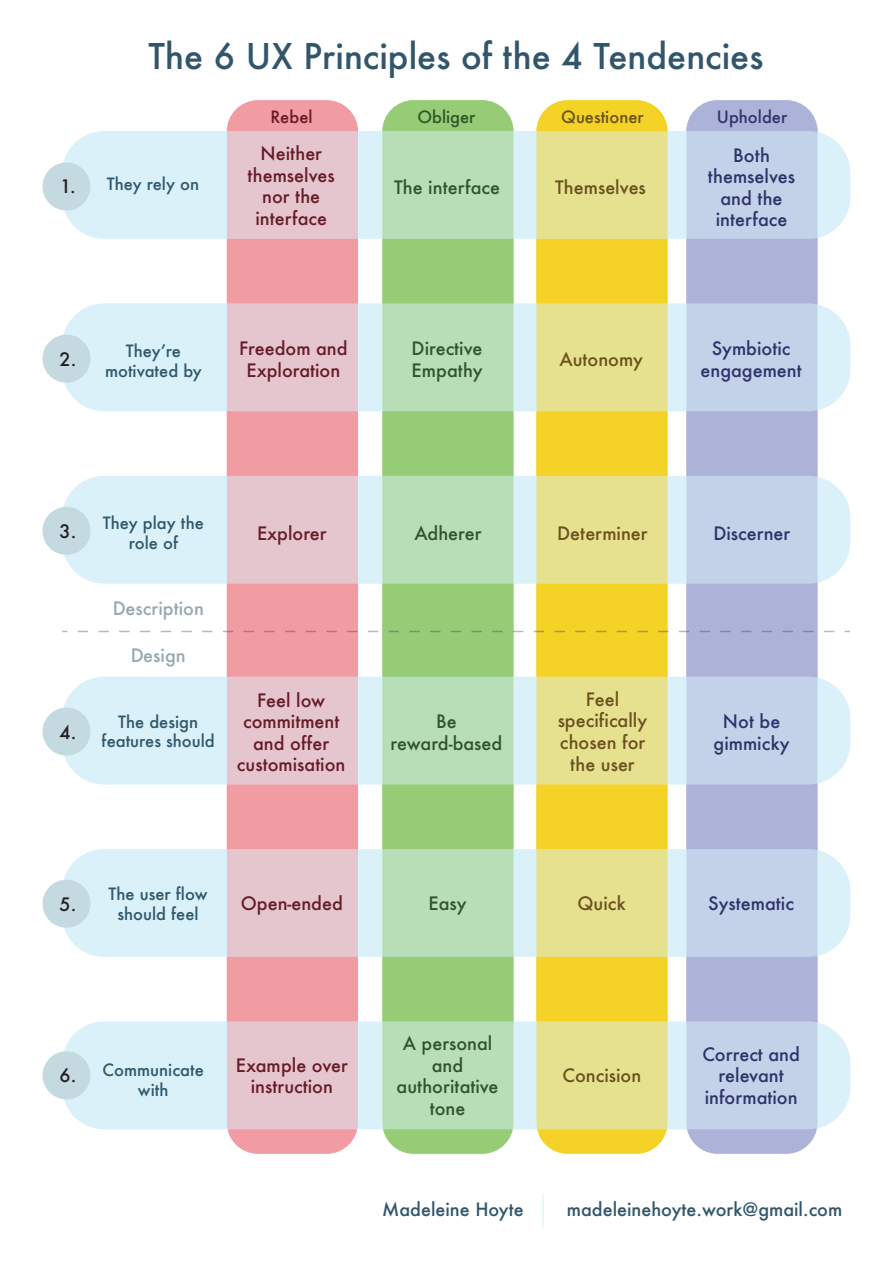
<style>
.page{position:relative;width:893px;height:1263px;background:#fff}
.page>*{position:absolute;margin:0;border:0;box-sizing:border-box;transform-origin:0 0}
.t1{font:500 34.5px "Futura";color:#31566c}
.t2{font:500 18px/21.6px "Futura";color:#671b28;text-align:center}
.t3{font:500 18px/21.6px "Futura";color:#2f336b;text-align:center}
.t4{font:500 18px/21.6px "Futura";color:#305528;text-align:center}
.t5{font:500 18px/21.6px "Futura";color:#6b511f;text-align:center}
.t6{font:500 18px "Futura";color:#31566c}
.t7{font:500 18px "Futura";color:#231f20}
.t8{font:500 16.5px/19.8px "Futura";color:#30576c;text-align:center}
.t9{font:500 16.5px "Futura";color:#6b511f}
.t10{font:500 16.5px "Futura";color:#2f336b}
.t11{font:500 16.5px "Futura";color:#305528}
.t12{font:500 16.5px "Futura";color:#671b28}
.s1{font-size:18px;color:#231f20}
</style>
<div class="page">
<div style="left:62px;top:131px;width:788px;height:108px;background:#daf1f9;border-radius:42px"></div>
<div style="left:43px;top:162px;width:47px;height:49px;background:#c4d9e0;border-radius:50%"></div>
<div style="left:62px;top:476px;width:788px;height:108px;background:#daf1f9;border-radius:42px"></div>
<div style="left:43px;top:507px;width:47px;height:48px;background:#c4d9e0;border-radius:50%"></div>
<div style="left:62px;top:1021px;width:788px;height:108px;background:#daf1f9;border-radius:42px"></div>
<div style="left:43px;top:1051px;width:47px;height:48px;background:#c4d9e0;border-radius:50%"></div>
<div style="left:62px;top:849px;width:788px;height:108px;background:#daf1f9;border-radius:42px"></div>
<div style="left:43px;top:880px;width:47px;height:48px;background:#c4d9e0;border-radius:50%"></div>
<div style="left:62px;top:677px;width:788px;height:107px;background:#daf1f9;border-radius:42px"></div>
<div style="left:43px;top:707px;width:47px;height:48px;background:#c4d9e0;border-radius:50%"></div>
<div style="left:62px;top:303px;width:788px;height:108px;background:#daf1f9;border-radius:42px"></div>
<div style="left:43px;top:335px;width:47px;height:48px;background:#c4d9e0;border-radius:50%"></div>
<svg style="left:382px;top:100px;width:131px;height:1054px;background:#aad79e"></svg>
<svg style="left:536px;top:100px;width:132px;height:1054px;background:#ebdb67"></svg>
<svg style="left:686px;top:100px;width:131px;height:1054px;background:#bac5e2"></svg>
<svg style="left:227px;top:100px;width:131px;height:1054px;background:#e9b5bd"></svg>
<svg style="left:78px;top:631px;width:757px;height:1px"></svg>
<hr style="left:542px;top:1194px;width:1px;height:34px;background:#daf1f9">
<h1 class="t1" style="left:149px;top:32px;width:616px">The 6 UX Principles of the 4 Tendencies</h1>
<p class="t8" style="left:60px;top:174px;width:141px"><span class="s1">1.</span> They rely on</p>
<p class="t12" style="left:271px;top:106px;width:43px">Rebel</p>
<p class="t11" style="left:417px;top:106px;width:60px">Obliger</p>
<p class="t9" style="left:561px;top:106px;width:84px">Questioner</p>
<p class="t10" style="left:717px;top:106px;width:72px">Upholder</p>
<p class="t2" style="left:248px;top:142px;width:89px">Neither themselves nor the interface</p>
<p class="t4" style="left:394px;top:176px;width:107px">The interface</p>
<p class="t5" style="left:555px;top:176px;width:92px">Themselves</p>
<p class="t3" style="left:708px;top:144px;width:89px">Both themselves and the interface</p>
<p class="t7" style="left:60px;top:347px;width:18px">2.</p>
<p class="t8" style="left:105px;top:340px;width:98px">Theyʼre motivated by</p>
<p class="t2" style="left:239px;top:338px;width:110px">Freedom and<br>Exploration</p>
<p class="t4" style="left:412px;top:338px;width:72px;text-align:left">Directive<br>Empathy</p>
<p class="t5" style="left:559px;top:348px;width:85px">Autonomy</p>
<p class="t3" style="left:700px;top:338px;width:103px">Symbiotic engagement</p>
<p class="t7" style="left:60px;top:519px;width:18px">3.</p>
<p class="t8" style="left:103px;top:512px;width:103px">They play the role of</p>
<p class="t6" style="left:112px;top:596px;width:93px">Description</p>
<p class="t6" style="left:130px;top:642px;width:57px">Design</p>
<p class="t7" style="left:60px;top:719px;width:18px">4.</p>
<p class="t8" style="left:102px;top:711px;width:115px">The design features should</p>
<p class="t2" style="left:257px;top:522px;width:71px">Explorer</p>
<p class="t4" style="left:414px;top:522px;width:69px">Adherer</p>
<p class="t5" style="left:557px;top:522px;width:92px">Determiner</p>
<p class="t3" style="left:713px;top:522px;width:78px">Discerner</p>
<p class="t2" style="left:237px;top:689px;width:110px">Feel low commitment and offer customisation</p>
<p class="t4" style="left:391px;top:710px;width:113px">Be reward-based</p>
<p class="t5" style="left:558px;top:688px;width:91px">Feel specifically chosen for the user</p>
<p class="t3" style="left:714px;top:710px;width:77px">Not be gimmicky</p>
<p class="t7" style="left:60px;top:892px;width:18px">5.</p>
<p class="t8" style="left:108px;top:884px;width:100px">The user flow should feel</p>
<p class="t2" style="left:241px;top:892px;width:104px">Open-ended</p>
<p class="t4" style="left:428px;top:892px;width:40px">Easy</p>
<p class="t5" style="left:577px;top:892px;width:50px">Quick</p>
<p class="t3" style="left:708px;top:892px;width:87px">Systematic</p>
<p class="t8" style="left:138px;top:1060px;width:68px;text-align:left;text-indent:-78px"><span class="s1">6.</span> Communicate with</p>
<p class="t2" style="left:236px;top:1054px;width:113px">Example over instruction</p>
<p class="t4" style="left:396px;top:1032px;width:104px">A personal and authoritative tone</p>
<p class="t5" style="left:562px;top:1065px;width:80px">Concision</p>
<p class="t3" style="left:702px;top:1043px;width:99px">Correct and relevant information</p>
<p class="t6" style="left:382px;top:1197px;width:143px">Madeleine Hoyte</p>
<p class="t6" style="left:567px;top:1197px;width:277px">madeleinehoyte.work@gmail.com</p>
</div>
